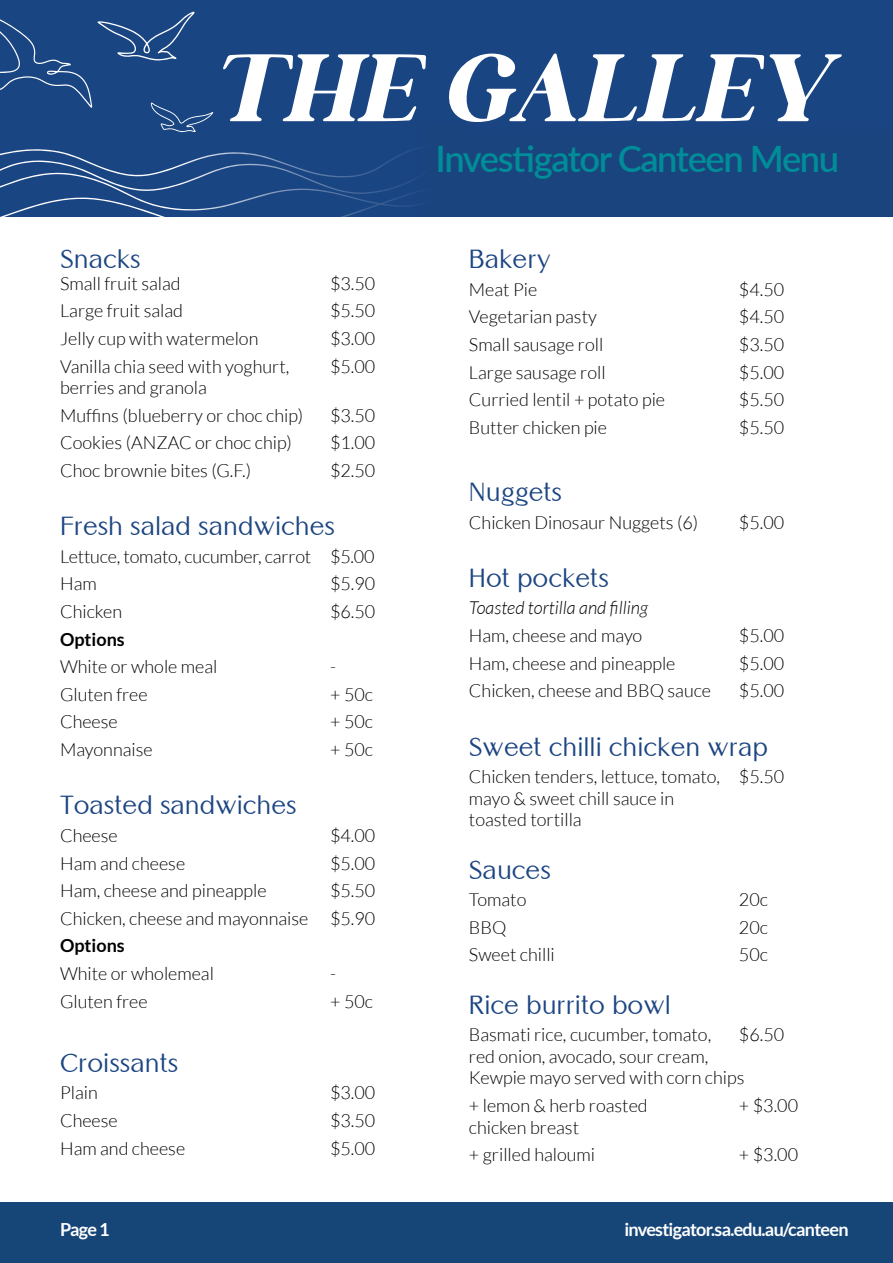
<style>
.page{position:relative;width:893px;height:1263px;background:#fff}
.page>*{position:absolute;margin:0;border:0;box-sizing:border-box;transform-origin:0 0}
.t1{font:500 44.1px "Lato";color:#008c98}
.t2{font:600 36.45px "Lato";letter-spacing:-.04em;color:#008c98}
.t3{font:25.5px "Altrincham W01";color:#1c4582}
.t4{font:300 18px/27.6px "Lato";color:#000}
.t5{font:700 18px "Lato";letter-spacing:-.04em;color:#fff}
.t6{font:italic 300 18px "Lato";color:#000}
.t7{font:700 18px "Lato";color:#000}
</style>
<div class="page">
<div style="left:0;top:1202px;width:893px;height:61px;background:#164578"></div>
<div style="left:0;top:0;width:893px;height:217px;background:#1a4583"></div>
<svg style="left:0;top:149px;width:175px;height:68px"></svg>
<svg style="left:0;top:12px;width:213px;height:120px"></svg>
<svg style="left:223px;top:53px;width:619px;height:69px"></svg>
<h3 class="t3" style="left:60px;top:244px;width:82px">Snacks</h3>
<p class="t4" style="left:60px;top:270px;width:122px">Small fruit salad</p>
<p class="t4" style="left:330px;top:270px;width:47px">$3.50</p>
<p class="t4" style="left:60px;top:297px;width:124px">Large fruit salad</p>
<p class="t4" style="left:330px;top:297px;width:47px">$5.50</p>
<p class="t4" style="left:60px;top:325px;width:200px">Jelly cup with watermelon</p>
<p class="t4" style="left:330px;top:325px;width:47px">$3.00</p>
<p class="t4" style="left:60px;top:352px;width:231px">Vanilla chia seed with yoghurt,</p>
<p class="t4" style="left:330px;top:352px;width:47px">$5.00</p>
<p class="t4" style="left:60px;top:374px;width:245px">berries and granola<br>Muffins (blueberry or choc chip)</p>
<p class="t4" style="left:330px;top:402px;width:47px">$3.50</p>
<p class="t4" style="left:60px;top:429px;width:233px">Cookies (ANZAC or choc chip)</p>
<p class="t4" style="left:330px;top:429px;width:47px">$1.00</p>
<p class="t4" style="left:60px;top:457px;width:193px">Choc brownie bites (G.F.)</p>
<p class="t4" style="left:330px;top:457px;width:47px">$2.50</p>
<h3 class="t3" style="left:60px;top:511px;width:276px">Fresh salad sandwiches</h3>
<p class="t4" style="left:60px;top:543px;width:316px">Lettuce, tomato, cucumber, carrot $5.00<br>Ham</p>
<p class="t4" style="left:330px;top:570px;width:47px">$5.90</p>
<p class="t4" style="left:60px;top:598px;width:64px">Chicken</p>
<p class="t4" style="left:330px;top:598px;width:47px">$6.50</p>
<p class="t7" style="left:60px;top:629px;width:66px">Options</p>
<p class="t4" style="left:60px;top:653px;width:159px">White or whole meal</p>
<p class="t4" style="left:330px;top:653px;width:7px">-</p>
<p class="t4" style="left:60px;top:681px;width:89px">Gluten free</p>
<p class="t4" style="left:330px;top:681px;width:44px">+ 50c</p>
<p class="t4" style="left:60px;top:708px;width:59px">Cheese</p>
<p class="t4" style="left:330px;top:708px;width:44px">+ 50c</p>
<p class="t4" style="left:60px;top:736px;width:94px">Mayonnaise</p>
<p class="t4" style="left:330px;top:736px;width:44px">+ 50c</p>
<h3 class="t3" style="left:60px;top:790px;width:238px">Toasted sandwiches</h3>
<p class="t4" style="left:60px;top:822px;width:59px">Cheese</p>
<p class="t4" style="left:330px;top:822px;width:47px">$4.00</p>
<p class="t4" style="left:60px;top:849px;width:127px">Ham and cheese</p>
<p class="t4" style="left:330px;top:849px;width:47px">$5.00</p>
<p class="t4" style="left:60px;top:877px;width:208px">Ham, cheese and pineapple</p>
<p class="t4" style="left:60px;top:877px;width:317px;text-align:right">$5.50<br>Chicken, cheese and mayonnaise $5.90</p>
<p class="t7" style="left:60px;top:935px;width:66px">Options</p>
<p class="t4" style="left:60px;top:960px;width:155px">White or wholemeal</p>
<p class="t4" style="left:330px;top:960px;width:7px">-</p>
<p class="t4" style="left:60px;top:987px;width:89px">Gluten free</p>
<p class="t4" style="left:330px;top:987px;width:44px">+ 50c</p>
<h3 class="t3" style="left:60px;top:1047px;width:120px">Croissants</h3>
<p class="t4" style="left:60px;top:1079px;width:39px">Plain</p>
<p class="t4" style="left:330px;top:1079px;width:47px">$3.00</p>
<p class="t4" style="left:60px;top:1107px;width:59px">Cheese</p>
<p class="t4" style="left:330px;top:1107px;width:47px">$3.50</p>
<p class="t4" style="left:60px;top:1134px;width:127px">Ham and cheese</p>
<p class="t4" style="left:330px;top:1134px;width:47px">$5.00</p>
<h1 class="t1" style="left:442px;top:125px;width:405px">Investigator Canteen</h1>
<h2 class="t2" style="left:436px;top:133px;width:405px">Investigator Canteen Menu</h2>
<h3 class="t3" style="left:469px;top:244px;width:84px">Bakery</h3>
<p class="t4" style="left:469px;top:276px;width:70px">Meat Pie</p>
<p class="t4" style="left:739px;top:276px;width:47px">$4.50</p>
<p class="t4" style="left:469px;top:303px;width:129px">Vegetarian pasty</p>
<p class="t4" style="left:739px;top:303px;width:47px">$4.50</p>
<p class="t4" style="left:469px;top:331px;width:136px">Small sausage roll</p>
<p class="t4" style="left:739px;top:331px;width:47px">$3.50</p>
<p class="t4" style="left:469px;top:358px;width:138px">Large sausage roll</p>
<p class="t4" style="left:739px;top:358px;width:47px">$5.00</p>
<p class="t4" style="left:469px;top:386px;width:198px">Curried lentil + potato pie</p>
<p class="t4" style="left:739px;top:386px;width:47px">$5.50</p>
<p class="t4" style="left:469px;top:414px;width:140px">Butter chicken pie</p>
<p class="t4" style="left:739px;top:414px;width:47px">$5.50</p>
<h3 class="t3" style="left:469px;top:476px;width:95px">Nuggets</h3>
<p class="t4" style="left:469px;top:508px;width:231px">Chicken Dinosaur Nuggets (6)</p>
<p class="t4" style="left:739px;top:508px;width:47px">$5.00</p>
<h3 class="t3" style="left:469px;top:562px;width:141px">Hot pockets</h3>
<p class="t6" style="left:469px;top:598px;width:181px">Toasted tortilla and filling</p>
<p class="t4" style="left:469px;top:622px;width:175px">Ham, cheese and mayo</p>
<p class="t4" style="left:739px;top:622px;width:47px">$5.00</p>
<p class="t4" style="left:469px;top:649px;width:208px">Ham, cheese and pineapple</p>
<p class="t4" style="left:739px;top:649px;width:47px">$5.00</p>
<p class="t4" style="left:469px;top:677px;width:244px">Chicken, cheese and BBQ sauce</p>
<p class="t4" style="left:739px;top:677px;width:47px">$5.00</p>
<h3 class="t3" style="left:469px;top:731px;width:301px">Sweet chilli chicken wrap</h3>
<p class="t4" style="left:469px;top:766px;width:317px;line-height:21.6px">Chicken tenders, lettuce, tomato, $5.50 mayo &amp; sweet chill sauce in<br>toasted tortilla</p>
<h3 class="t3" style="left:469px;top:854px;width:83px">Sauces</h3>
<p class="t4" style="left:469px;top:886px;width:59px">Tomato</p>
<p class="t4" style="left:739px;top:886px;width:31px">20c</p>
<p class="t4" style="left:469px;top:913px;width:39px">BBQ</p>
<p class="t4" style="left:739px;top:913px;width:31px">20c</p>
<p class="t4" style="left:469px;top:941px;width:87px">Sweet chilli</p>
<p class="t4" style="left:739px;top:941px;width:31px">50c</p>
<h3 class="t3" style="left:469px;top:989px;width:203px">Rice burrito bowl</h3>
<p class="t4" style="left:469px;top:1021px;width:244px">Basmati rice, cucumber, tomato,</p>
<p class="t4" style="left:739px;top:1021px;width:47px">$6.50</p>
<p class="t4" style="left:469px;top:1045px;width:277px;line-height:21.6px">red onion, avocado, sour cream,<br>Kewpie mayo served with corn chips</p>
<p class="t4" style="left:469px;top:1092px;width:180px">+ lemon &amp; herb roasted</p>
<p class="t4" style="left:739px;top:1092px;width:61px">+ $3.00</p>
<p class="t4" style="left:469px;top:1113px;width:128px">chicken breast<br>+ grilled haloumi</p>
<p class="t4" style="left:739px;top:1141px;width:61px">+ $3.00</p>
<p class="t5" style="left:60px;top:1219px;width:51px">Page 1</p>
<p class="t5" style="left:624px;top:1219px;width:226px">investigator.sa.edu.au/canteen</p>
</div>
